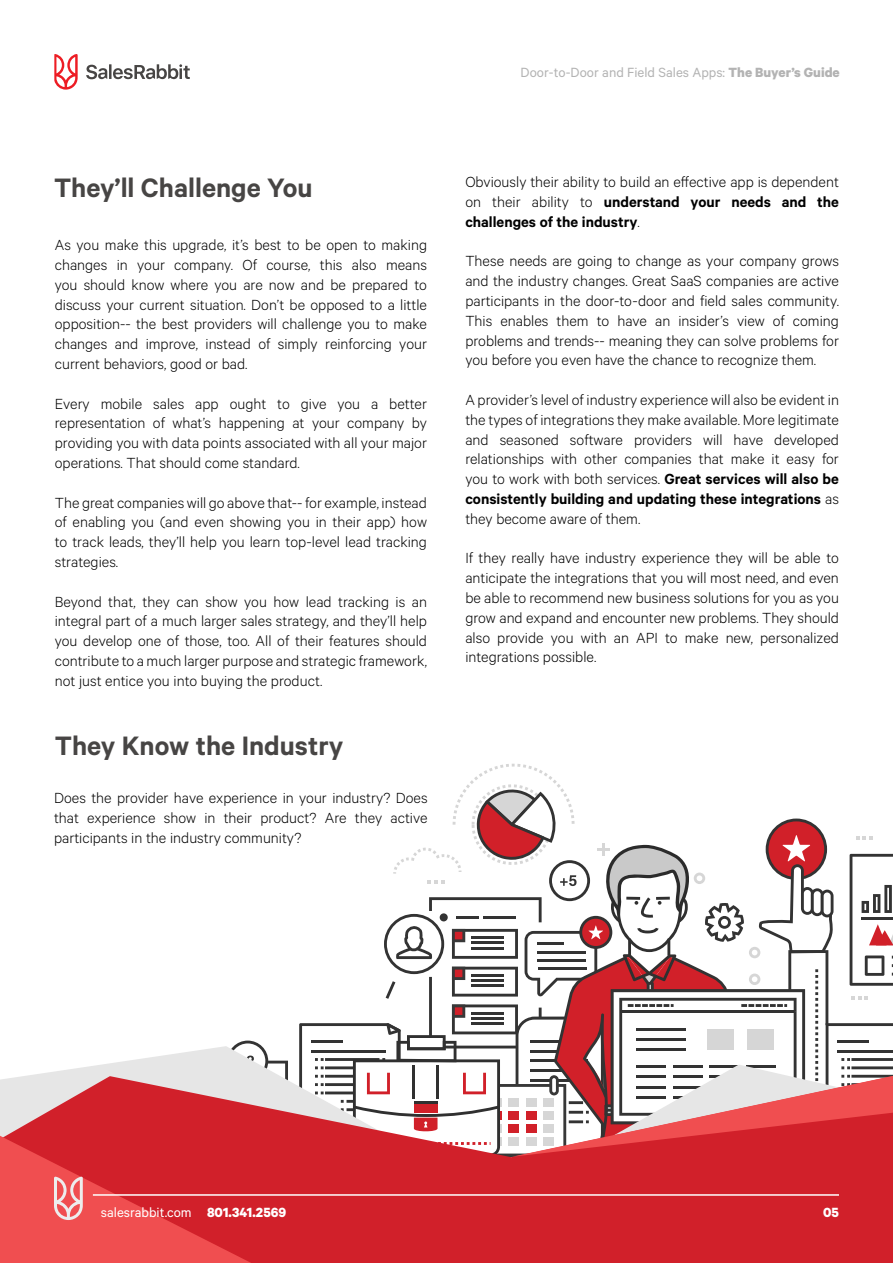
<style>
.page{position:relative;width:893px;height:1263px;background:#fff}
.page>*{position:absolute;margin:0;border:0;box-sizing:border-box;transform-origin:0 0}
.t1{font:600 30px "Calibre";color:#474544}
.t2{font:300 16.5px/19.8px "Calibre";color:#000;text-align:justify}
.t3{font:15px "Calibre";color:#b3b3b3}
.t4{font:15px "Calibre";color:#fff}
.t5{font:700 15px "Calibre";color:#fff}
.s1{font-weight:700}
.s2{font-weight:600}
</style>
<div class="page">
<div style="left:288px;top:1080px;width:605px;height:183px;background:#d1202a"></div>
<svg style="left:299px;top:764px;width:594px;height:393px"></svg>
<svg style="left:86px;top:64px;width:104px;height:15px"></svg>
<svg style="left:54px;top:54px;width:24px;height:36px"></svg>
<hr style="left:93px;top:1194px;width:746px;height:2px;background:#fff">
<svg style="left:0;top:1040px;width:288px;height:223px;background:#e1666b"></svg>
<p class="t3" style="left:521px;top:64px;width:321px">Door-to-Door and Field Sales Apps: <span class="s1">The Buyer’s Guide</span></p>
<h1 class="t1" style="left:54px;top:170px;width:260px">They’ll Challenge You</h1>
<p class="t2" style="left:55px;top:234px;width:374px">As you make this upgrade, it’s best to be open to making changes in your company. Of course, this also means you should know where you are now and be prepared to discuss your current situation. Don’t be opposed to a little opposition-- the best providers will challenge you to make changes and improve, instead of simply reinforcing your current behaviors, good or bad.</p>
<p class="t2" style="left:55px;top:393px;width:374px">Every mobile sales app ought to give you a better representation of what’s happening at your company by providing you with data points associated with all your major operations. That should come standard.</p>
<p class="t2" style="left:55px;top:492px;width:374px">The great companies will go above that-- for example, instead of enabling you (and even showing you in their app) how to track leads, they’ll help you learn top-level lead tracking strategies.</p>
<p class="t2" style="left:55px;top:591px;width:374px">Beyond that, they can show you how lead tracking is an integral part of a much larger sales strategy, and they’ll help you develop one of those, too. All of their features should contribute to a much larger purpose and strategic framework, not just entice you into buying the product.</p>
<h1 class="t1" style="left:55px;top:728px;width:290px">They Know the Industry</h1>
<p class="t2" style="left:54px;top:788px;width:375px">Does the provider have experience in your industry? Does that experience show in their product? Are they active participants in the industry community?</p>
<p class="t2" style="left:465px;top:171px;width:375px">Obviously their ability to build an effective app is dependent on their ability to <span class="s2">understand your needs and the challenges of the industry</span>.</p>
<p class="t2" style="left:465px;top:251px;width:375px">These needs are going to change as your company grows and the industry changes. Great SaaS companies are active participants in the door-to-door and field sales community.<br>This enables them to have an insider’s view of coming problems and trends-- meaning they can solve problems for you before you even have the chance to recognize them.</p>
<p class="t2" style="left:465px;top:389px;width:375px">A provider’s level of industry experience will also be evident in the types of integrations they make available. More legitimate and seasoned software providers will have developed relationships with other companies that make it easy for you to work with both services. <span class="s2">Great services will also be consistently building and updating these integrations</span> as they become aware of them.</p>
<p class="t2" style="left:465px;top:548px;width:375px">If they really have industry experience they will be able to anticipate the integrations that you will most need, and even be able to recommend new business solutions for you as you grow and expand and encounter new problems. They should also provide you with an API to make new, personalized integrations possible.</p>
<p class="t4" style="left:101px;top:1204px;width:187px">salesrabbit.com <span class="s1">801.341.2569</span></p>
<p class="t5" style="left:823px;top:1203px;width:17px">05</p>
</div>
